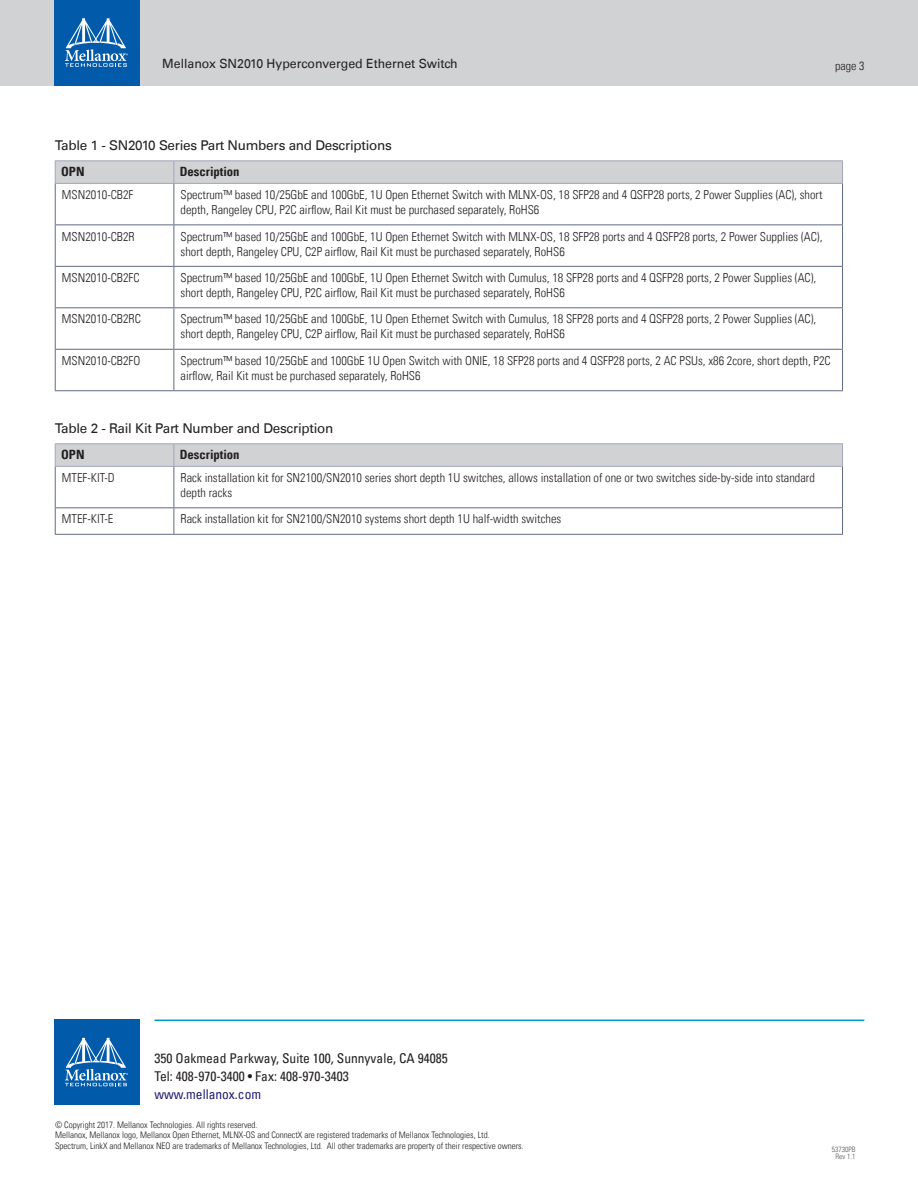
<style>
.page{position:relative;width:918px;height:1188px;background:#fff}
.page>*{position:absolute;margin:0;border:0;box-sizing:border-box;transform-origin:0 0}
.t1{font:13.5px "Univers LT";letter-spacing:-.02em;color:#231f20}
.t2{font:condensed 13.5px/18px "Univers LT";color:#231f20}
.t3{font:condensed 13.5px "Univers LT";color:#221e72}
.t4{font:12.75px "Univers LT";letter-spacing:-.005em;color:#231f20}
.t5{font:700 condensed 12.75px "Univers LT";letter-spacing:-.005em;color:#231f20}
.t6{font:300 condensed 12.3px/15px "Univers LT";color:#231f20}
.t7{font:300 condensed 12px "Univers LT";color:#231f20}
.t8{font:300 condensed 9px/10.5px "Univers LT";color:#231f20}
.t9{font:300 condensed 7.5px/7.5px "Univers LT";color:#57585a;text-align:center}
</style>
<div class="page">
<div style="left:0;top:0;width:918px;height:85px;background:#d1d2d4"></div>
<hr style="left:154px;top:1020px;width:710px;height:1px;background:#009dc7">
<div style="left:54px;top:0;width:85px;height:85px;background:#015aaa"></div>
<svg style="left:65px;top:18px;width:63px;height:49px"></svg>
<div style="left:54px;top:1020px;width:85px;height:85px;background:#015aaa"></div>
<svg style="left:65px;top:1038px;width:63px;height:48px"></svg>
<hr style="left:55px;top:160px;width:119px;height:1px;background:#a1a6ba">
<hr style="left:174px;top:160px;width:669px;height:1px;background:#a1a6ba">
<div style="left:55px;top:161px;width:788px;height:22px;background:#d1d2d4"></div>
<hr style="left:55px;top:183px;width:119px;height:1px;background:#a1a6ba">
<hr style="left:174px;top:183px;width:669px;height:1px;background:#a1a6ba">
<hr style="left:55px;top:184px;width:1px;height:40px;background:#616a85">
<hr style="left:174px;top:184px;width:1px;height:40px;background:#616a85">
<hr style="left:842px;top:184px;width:1px;height:40px;background:#616a85">
<hr style="left:55px;top:224px;width:119px;height:1px;background:#616a85">
<hr style="left:55px;top:225px;width:1px;height:41px;background:#616a85">
<hr style="left:174px;top:224px;width:669px;height:1px;background:#616a85">
<hr style="left:174px;top:225px;width:1px;height:41px;background:#616a85">
<hr style="left:842px;top:225px;width:1px;height:41px;background:#616a85">
<hr style="left:55px;top:266px;width:119px;height:1px;background:#616a85">
<hr style="left:55px;top:267px;width:1px;height:40px;background:#616a85">
<hr style="left:174px;top:266px;width:669px;height:1px;background:#616a85">
<hr style="left:174px;top:267px;width:1px;height:40px;background:#616a85">
<hr style="left:842px;top:267px;width:1px;height:40px;background:#616a85">
<hr style="left:55px;top:307px;width:119px;height:1px;background:#616a85">
<hr style="left:55px;top:308px;width:1px;height:41px;background:#616a85">
<hr style="left:174px;top:307px;width:669px;height:1px;background:#616a85">
<hr style="left:174px;top:308px;width:1px;height:41px;background:#616a85">
<hr style="left:842px;top:308px;width:1px;height:41px;background:#616a85">
<hr style="left:55px;top:349px;width:119px;height:1px;background:#616a85">
<hr style="left:55px;top:350px;width:1px;height:40px;background:#616a85">
<hr style="left:174px;top:349px;width:669px;height:1px;background:#616a85">
<hr style="left:174px;top:350px;width:1px;height:40px;background:#616a85">
<hr style="left:842px;top:350px;width:1px;height:40px;background:#616a85">
<hr style="left:55px;top:390px;width:119px;height:1px;background:#616a85">
<hr style="left:174px;top:390px;width:669px;height:1px;background:#616a85">
<hr style="left:55px;top:443px;width:119px;height:1px;background:#a1a6ba">
<hr style="left:174px;top:443px;width:669px;height:1px;background:#a1a6ba">
<div style="left:55px;top:444px;width:788px;height:22px;background:#d1d2d4"></div>
<hr style="left:55px;top:466px;width:119px;height:1px;background:#a1a6ba">
<hr style="left:174px;top:466px;width:669px;height:1px;background:#a1a6ba">
<hr style="left:55px;top:467px;width:1px;height:40px;background:#616a85">
<hr style="left:174px;top:467px;width:1px;height:40px;background:#616a85">
<hr style="left:842px;top:467px;width:1px;height:40px;background:#616a85">
<hr style="left:55px;top:507px;width:119px;height:1px;background:#616a85">
<svg style="left:55px;top:508px;width:1px;height:26px"></svg>
<hr style="left:174px;top:507px;width:669px;height:1px;background:#616a85">
<svg style="left:174px;top:508px;width:1px;height:26px"></svg>
<svg style="left:842px;top:508px;width:1px;height:26px"></svg>
<hr style="left:55px;top:534px;width:119px;height:1px;background:#616a85">
<hr style="left:174px;top:534px;width:669px;height:1px;background:#616a85">
<p class="t4" style="left:162px;top:56px;width:297px">Mellanox SN2010 Hyperconverged Ethernet Switch</p>
<p class="t7" style="left:835px;top:59px;width:31px">page 3</p>
<p class="t1" style="left:55px;top:137px;width:339px">Table 1 - SN2010 Series Part Numbers and Descriptions</p>
<p class="t5" style="left:61px;top:164px;width:25px">OPN</p>
<p class="t5" style="left:180px;top:164px;width:61px">Description</p>
<p class="t6" style="left:62px;top:187px;width:73px">MSN2010-CB2F</p>
<p class="t6" style="left:181px;top:187px;width:643px">Spectrum™ based 10/25GbE and 100GbE, 1U Open Ethernet Switch with MLNX-OS, 18 SFP28 and 4 QSFP28 ports, 2 Power Supplies (AC), short depth, Rangeley CPU, P2C airflow, Rail Kit must be purchased separately, RoHS6</p>
<p class="t6" style="left:62px;top:229px;width:74px">MSN2010-CB2R</p>
<p class="t6" style="left:181px;top:229px;width:643px">Spectrum™ based 10/25GbE and 100GbE, 1U Open Ethernet Switch with MLNX-OS, 18 SFP28 ports and 4 QSFP28 ports, 2 Power Supplies (AC), short depth, Rangeley CPU, C2P airflow, Rail Kit must be purchased separately, RoHS6</p>
<p class="t6" style="left:62px;top:270px;width:79px">MSN2010-CB2FC</p>
<p class="t6" style="left:181px;top:270px;width:637px">Spectrum™ based 10/25GbE and 100GbE, 1U Open Ethernet Switch with Cumulus, 18 SFP28 ports and 4 QSFP28 ports, 2 Power Supplies (AC), short depth, Rangeley CPU, P2C airflow, Rail Kit must be purchased separately, RoHS6</p>
<p class="t6" style="left:62px;top:312px;width:81px">MSN2010-CB2RC</p>
<p class="t6" style="left:181px;top:312px;width:637px">Spectrum™ based 10/25GbE and 100GbE, 1U Open Ethernet Switch with Cumulus, 18 SFP28 ports and 4 QSFP28 ports, 2 Power Supplies (AC), short depth, Rangeley CPU, C2P airflow, Rail Kit must be purchased separately, RoHS6</p>
<p class="t6" style="left:62px;top:353px;width:80px">MSN2010-CB2FO</p>
<p class="t6" style="left:181px;top:353px;width:652px">Spectrum™ based 10/25GbE and 100GbE 1U Open Switch with ONIE, 18 SFP28 ports and 4 QSFP28 ports, 2 AC PSUs, x86 2core, short depth, P2C airflow, Rail Kit must be purchased separately, RoHS6</p>
<p class="t1" style="left:55px;top:420px;width:280px">Table 2 - Rail Kit Part Number and Description</p>
<p class="t5" style="left:61px;top:447px;width:25px">OPN</p>
<p class="t5" style="left:180px;top:447px;width:61px">Description</p>
<p class="t6" style="left:62px;top:470px;width:54px">MTEF-KIT-D</p>
<p class="t6" style="left:181px;top:470px;width:636px">Rack installation kit for SN2100/SN2010 series short depth 1U switches, allows installation of one or two switches side-by-side into standard depth racks</p>
<p class="t6" style="left:62px;top:512px;width:53px">MTEF-KIT-E</p>
<p class="t6" style="left:181px;top:512px;width:382px">Rack installation kit for SN2100/SN2010 systems short depth 1U half-width switches</p>
<p class="t2" style="left:154px;top:1049px;width:295px">350 Oakmead Parkway, Suite 100, Sunnyvale, CA 94085<br>Tel: 408-970-3400 • Fax: 408-970-3403</p>
<p class="t3" style="left:154px;top:1085px;width:108px">www.mellanox.com</p>
<p class="t8" style="left:55px;top:1119px;width:470px">© Copyright 2017. Mellanox Technologies. All rights reserved.<br>Mellanox, Mellanox logo, Mellanox Open Ethernet, MLNX-OS and ConnectX are registered trademarks of Mellanox Technologies, Ltd.<br>Spectrum, LinkX and Mellanox NEO are trademarks of Mellanox Technologies, Ltd. All other trademarks are property of their respective owners.</p>
<p class="t9" style="left:832px;top:1145px;width:25px">53730PB<br>Rev 1.1</p>
</div>
